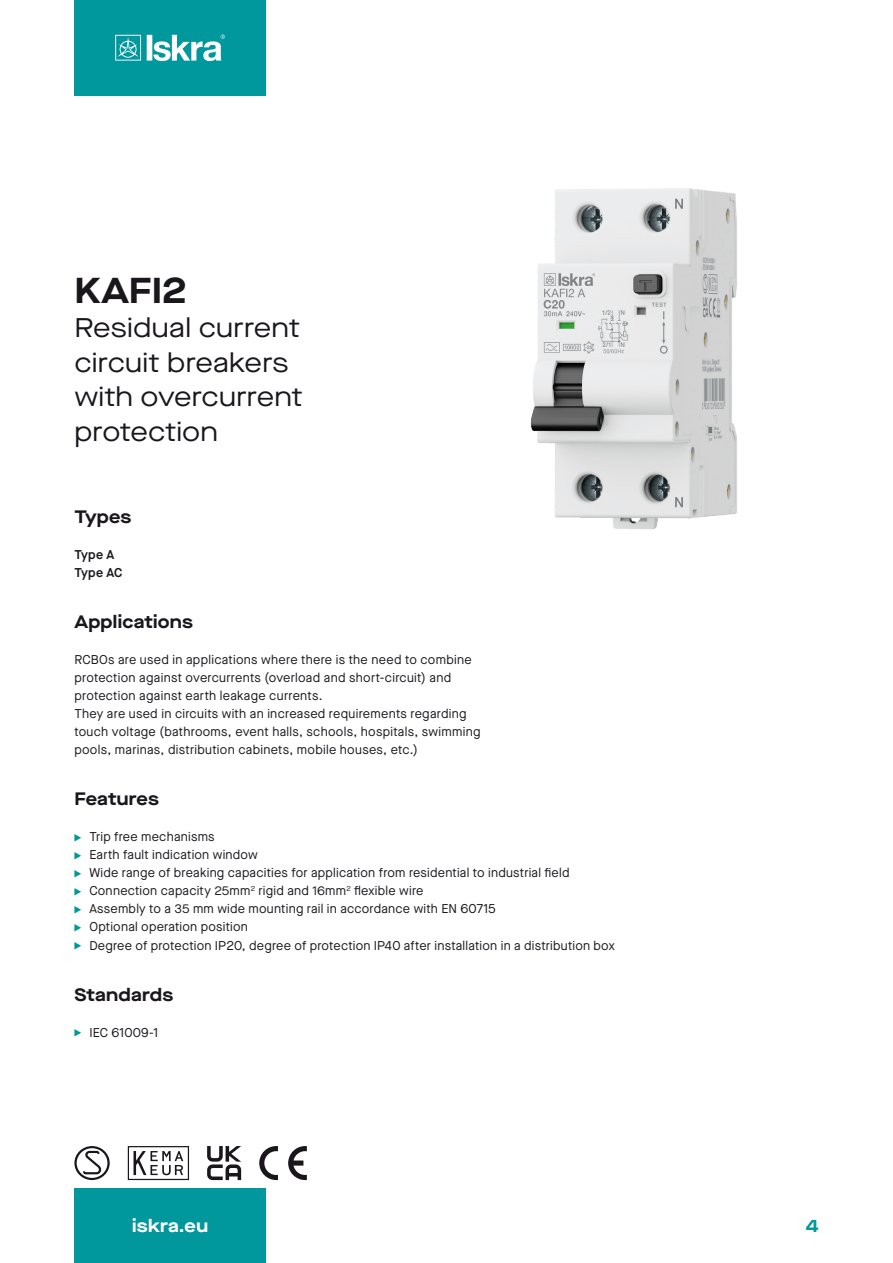
<style>
.page{position:relative;width:893px;height:1263px;background:#fff}
.page>*{position:absolute;margin:0;border:0;box-sizing:border-box;transform-origin:0 0}
.t1{font:700 expanded 36px "Maison Neue";color:#1a171c}
.t2{font:expanded 27px "Maison Neue";letter-spacing:.005em;color:#1a171c}
.t3{font:700 expanded 18px "Maison Neue";letter-spacing:.01em;color:#1a171c}
.t4{font:700 expanded 18px "Maison Neue";letter-spacing:.015em;color:#fff}
.t5{font:700 expanded 18px "Maison Neue";color:#00989d}
.t6{font:12.75px "Maison Neue";letter-spacing:.02em;color:#1a171c}
.t7{font:600 12.75px "Maison Neue";letter-spacing:.015em;color:#1a171c}
</style>
<div class="page">
<div style="left:74px;top:1188px;width:192px;height:75px;background:#00989d"></div>
<svg style="left:74px;top:834px;width:7px;height:7px"></svg>
<svg style="left:74px;top:852px;width:7px;height:7px"></svg>
<svg style="left:74px;top:870px;width:7px;height:7px"></svg>
<svg style="left:74px;top:888px;width:7px;height:7px"></svg>
<svg style="left:74px;top:906px;width:7px;height:7px"></svg>
<svg style="left:74px;top:924px;width:7px;height:7px"></svg>
<svg style="left:74px;top:942px;width:7px;height:7px"></svg>
<svg style="left:74px;top:1029px;width:7px;height:7px"></svg>
<svg style="left:207px;top:1146px;width:34px;height:34px"></svg>
<svg style="left:259px;top:1146px;width:19px;height:34px"></svg>
<svg style="left:288px;top:1146px;width:19px;height:34px"></svg>
<svg style="left:74px;top:1146px;width:36px;height:34px"></svg>
<div style="left:74px;top:0;width:192px;height:96px;background:#00989d"></div>
<svg style="left:115px;top:35px;width:110px;height:26px"></svg>
<svg style="left:128px;top:1146px;width:61px;height:34px"></svg>
<img style="left:530px;top:188px;width:207px;height:341px">
<p class="t1" style="left:74px;top:264px;width:114px">KAFI2</p>
<p class="t2" style="left:74px;top:310px;width:227px">Residual current</p>
<p class="t2" style="left:74px;top:344px;width:216px">circuit breakers</p>
<p class="t2" style="left:74px;top:379px;width:230px">with overcurrent</p>
<p class="t2" style="left:74px;top:413px;width:145px">protection</p>
<p class="t3" style="left:74px;top:504px;width:59px">Types</p>
<p class="t7" style="left:74px;top:546px;width:41px">Type A</p>
<p class="t7" style="left:74px;top:564px;width:49px">Type AC</p>
<p class="t3" style="left:74px;top:609px;width:120px">Applications</p>
<p class="t6" style="left:74px;top:651px;width:399px">RCBOs are used in applications where there is the need to combine</p>
<p class="t6" style="left:74px;top:669px;width:378px">protection against overcurrents (overload and short-circuit) and</p>
<p class="t6" style="left:74px;top:687px;width:250px">protection against earth leakage currents.</p>
<p class="t6" style="left:74px;top:705px;width:394px">They are used in circuits with an increased requirements regarding</p>
<p class="t6" style="left:74px;top:723px;width:408px">touch voltage (bathrooms, event halls, schools, hospitals, swimming</p>
<p class="t6" style="left:74px;top:741px;width:345px">pools, marinas, distribution cabinets, mobile houses, etc.)</p>
<p class="t3" style="left:74px;top:786px;width:86px">Features</p>
<p class="t6" style="left:89px;top:828px;width:127px">Trip free mechanisms</p>
<p class="t6" style="left:89px;top:846px;width:170px">Earth fault indication window</p>
<p class="t6" style="left:89px;top:864px;width:482px">Wide range of breaking capacities for application from residential to industrial field</p>
<p class="t6" style="left:89px;top:882px;width:335px">Connection capacity 25mm<sup>2</sup> rigid and 16mm<sup>2</sup> flexible wire</p>
<p class="t6" style="left:89px;top:900px;width:408px">Assembly to a 35 mm wide mounting rail in accordance with EN 60715</p>
<p class="t6" style="left:89px;top:918px;width:160px">Optional operation position</p>
<p class="t6" style="left:89px;top:936px;width:527px">Degree of protection IP20, degree of protection IP40 after installation in a distribution box</p>
<p class="t3" style="left:74px;top:981px;width:100px">Standards</p>
<p class="t6" style="left:89px;top:1023px;width:70px">IEC 61009-1</p>
<h3 class="t4" style="left:132px;top:1213px;width:78px">iskra.eu</h3>
<h3 class="t5" style="left:806px;top:1213px;width:14px">4</h3>
</div>
